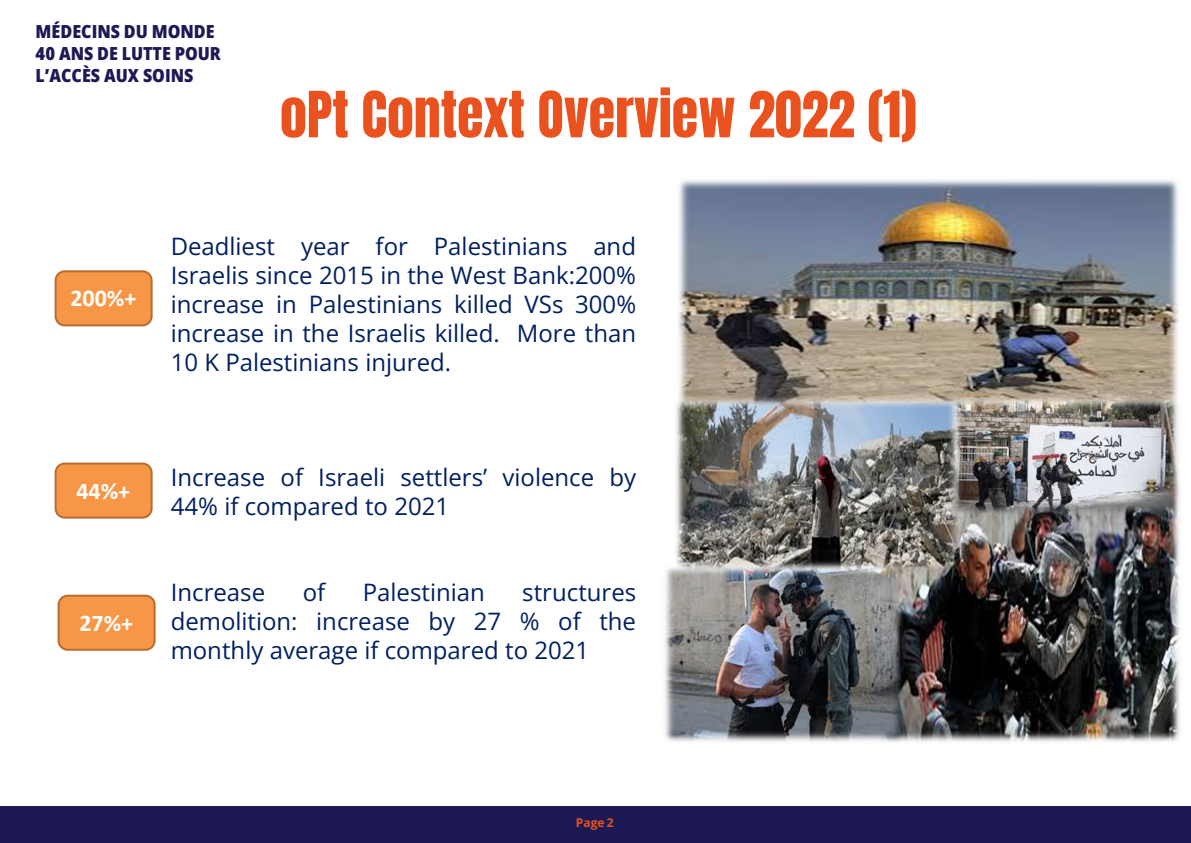
<style>
.page{position:relative;width:1191px;height:843px;background:#fff}
.page>*{position:absolute;margin:0;border:0;box-sizing:border-box;transform-origin:0 0}
.t1{font:54px "Anton";color:#e9521e}
.t2{font:24px/28.8px "Open Sans";color:#002060;text-align:justify}
.t3{font:700 24px "Calibri";color:#fff}
.t4{font:800 semi-condensed 18px/21.6px "Open Sans";color:#1d1955}
.t5{font:700 12px "Open Sans";color:#e9521e}
</style>
<div class="page">
<div style="left:0;top:806px;width:1191px;height:36px;background:#1d1955"></div>
<img style="left:665px;top:180px;width:515px;height:562px">
<div style="left:55px;top:270px;width:98px;height:56px;background:#f79646;border:2px solid #b66d31;border-radius:9px"></div>
<div style="left:56px;top:463px;width:96px;height:54px;background:#f79646;border-radius:9px"></div>
<div style="left:55px;top:462px;width:98px;height:56px;border:2px solid #b66d31;border-radius:9px"></div>
<div style="left:59px;top:595px;width:96px;height:54px;background:#f79646;border-radius:9px"></div>
<div style="left:58px;top:594px;width:98px;height:56px;border:2px solid #b66d31;border-radius:9px"></div>
<p class="t4" style="left:36px;top:20px;width:181px">MÉDECINS DU MONDE</p>
<p class="t4" style="left:36px;top:42px;width:187px">40 ANS DE LUTTE POUR<br>L’ACCÈS AUX SOINS</p>
<h1 class="t1" style="left:280px;top:87px;width:638px">oPt Context Overview 2022 (1)</h1>
<p class="t3" style="left:71px;top:281px;width:67px">200%+</p>
<p class="t2" style="left:171px;top:231px;width:467px">Deadliest year for Palestinians and Israelis since 2015 in the West Bank:200% increase in Palestinians killed VSs 300% increase in the Israelis killed. More than 10 K Palestinians injured.</p>
<p class="t3" style="left:77px;top:473px;width:55px">44%+</p>
<p class="t3" style="left:80px;top:605px;width:55px">27%+</p>
<p class="t2" style="left:171px;top:462px;width:467px">Increase of Israeli settlers’ violence by<br>44% if compared to 2021</p>
<p class="t2" style="left:171px;top:577px;width:96px">Increase</p>
<p class="t2" style="left:303px;top:577px;width:24px">of</p>
<p class="t2" style="left:363px;top:577px;width:124px">Palestinian</p>
<p class="t2" style="left:171px;top:577px;width:467px;text-indent:352px">structures demolition: increase by 27 % of the monthly average if compared to 2021</p>
<p class="t5" style="left:576px;top:813px;width:39px">Page 2</p>
</div>
